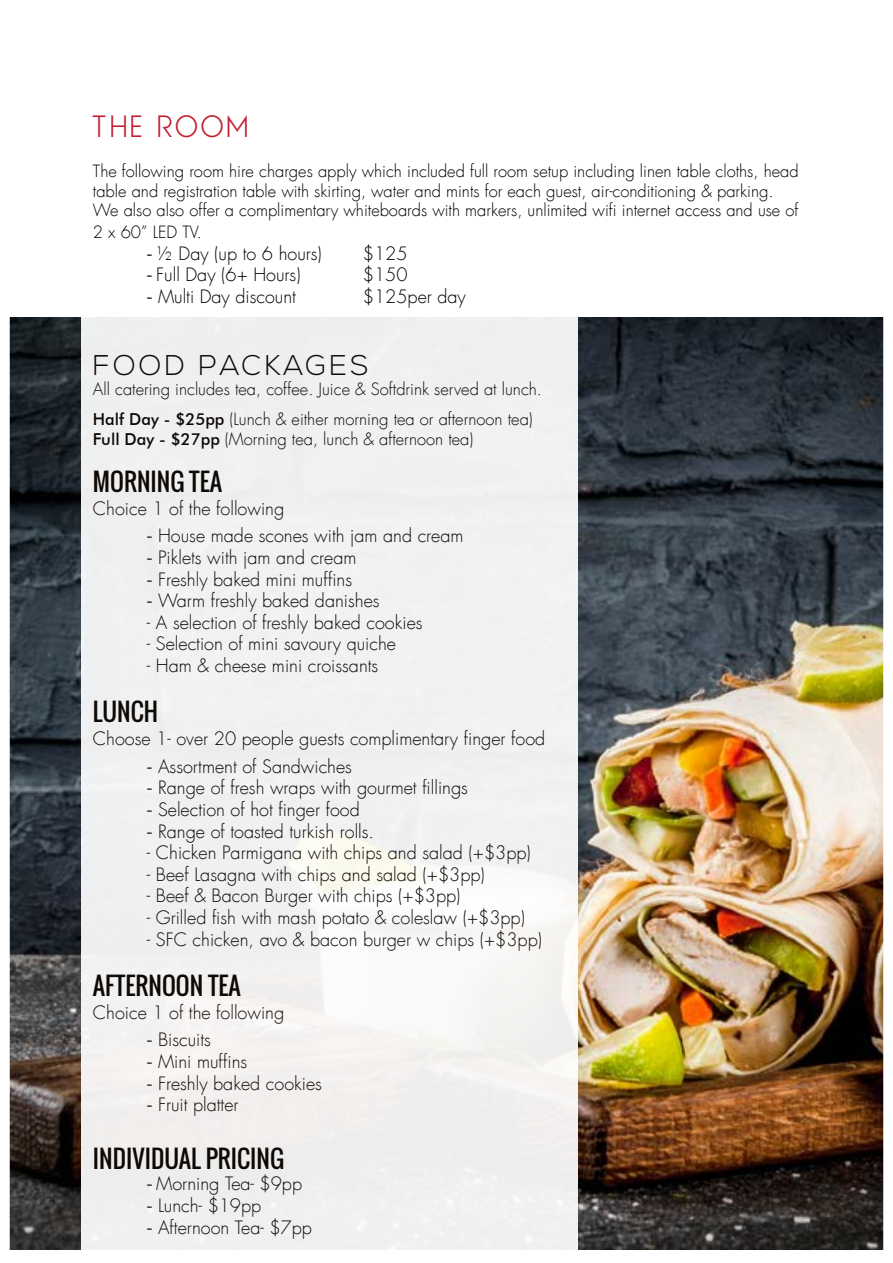
<style>
.page{position:relative;width:893px;height:1263px;background:#fff}
.page>*{position:absolute;margin:0;border:0;box-sizing:border-box;transform-origin:0 0}
.t1{font:300 28.5px "Nexa";letter-spacing:.1em;color:#0f0906}
.t2{font:300 28.5px "Kapital";letter-spacing:.1em;color:#c32032}
.t3{font:24px "Oswald";color:#0f0906}
.t4{font:300 18px "Futura LT";color:#0f0906}
.t5{font:300 18px "Futura LT";color:#000}
.t6{font:300 16.5px/19.8px "Futura LT";color:#000}
.t7{font:300 16.5px/30.6px "Futura LT";color:#0f0906}
.s1{font-family:"Myriad Pro";font-weight:400}
.s2{font-family:"Futura BT";font-weight:500}
</style>
<div class="page">
<img style="left:9px;top:317px;width:875px;height:933px">
<h1 class="t2" style="left:93px;top:109px;width:158px">THE ROOM</h1>
<p class="t6" style="left:93px;top:161px;width:707px">The following room hire charges apply which included full room setup including linen table cloths, head table and registration table with skirting, water and mints for each guest, air-conditioning &amp; parking.<br>We also also offer a complimentary whiteboards with markers, unlimited wifi internet access and use of</p>
<p class="t6" style="left:93px;top:223px;width:111px">2 x 60” LED TV.</p>
<p class="t5" style="left:147px;top:242px;width:176px"><span class="s1">-</span> ½ Day (up to 6 hours)</p>
<p class="t5" style="left:363px;top:242px;width:46px">$125</p>
<p class="t5" style="left:147px;top:264px;width:155px"><span class="s1">-</span> Full Day (6+ Hours)</p>
<p class="t5" style="left:363px;top:264px;width:46px">$150</p>
<p class="t5" style="left:147px;top:285px;width:151px"><span class="s1">-</span> Multi Day discount</p>
<p class="t5" style="left:363px;top:285px;width:104px">$125per day</p>
<h1 class="t1" style="left:93px;top:349px;width:277px">FOOD PACKAGES</h1>
<p class="t7" style="left:93px;top:374px;width:451px">All catering includes tea, coffee. Juice &amp; Softdrink served at lunch.<br><span class="s2">Half Day - $25pp</span> (Lunch &amp; either morning tea or afternoon tea)</p>
<p class="t7" style="left:93px;top:424px;width:382px"><span class="s2">Full Day - $27pp</span> (Morning tea, lunch &amp; afternoon tea)</p>
<h2 class="t3" style="left:93px;top:463px;width:131px">MORNING TEA</h2>
<p class="t4" style="left:93px;top:497px;width:193px">Choice 1 of the following</p>
<p class="t4" style="left:147px;top:525px;width:318px"><span class="s1">-</span> House made scones with jam and cream</p>
<p class="t4" style="left:147px;top:546px;width:211px"><span class="s1">-</span> Piklets with jam and cream</p>
<p class="t4" style="left:147px;top:568px;width:207px"><span class="s1">-</span> Freshly baked mini muffins</p>
<p class="t4" style="left:147px;top:590px;width:234px"><span class="s1">-</span> Warm freshly baked danishes</p>
<p class="t4" style="left:147px;top:611px;width:277px">- A selection of freshly baked cookies</p>
<p class="t4" style="left:147px;top:633px;width:251px">- Selection of mini savoury quiche</p>
<p class="t4" style="left:147px;top:654px;width:233px">- Ham &amp; cheese mini croissants</p>
<h2 class="t3" style="left:93px;top:694px;width:67px">LUNCH</h2>
<p class="t4" style="left:93px;top:728px;width:454px">Choose 1- over 20 people guests complimentary finger food</p>
<p class="t4" style="left:147px;top:755px;width:207px"><span class="s1">-</span> Assortment of Sandwiches</p>
<p class="t4" style="left:147px;top:777px;width:323px"><span class="s1">-</span> Range of fresh wraps with gourmet fillings</p>
<p class="t4" style="left:147px;top:798px;width:214px"><span class="s1">-</span> Selection of hot finger food</p>
<p class="t4" style="left:147px;top:820px;width:229px"><span class="s1">-</span> Range of toasted turkish rolls.</p>
<p class="t4" style="left:147px;top:842px;width:385px">- Chicken Parmigana with chips and salad (+$3pp)</p>
<p class="t4" style="left:147px;top:863px;width:339px">- Beef Lasagna with chips and salad (+$3pp)</p>
<p class="t4" style="left:147px;top:885px;width:315px">- Beef &amp; Bacon Burger with chips (+$3pp)</p>
<p class="t4" style="left:147px;top:906px;width:380px">- Grilled fish with mash potato &amp; coleslaw (+$3pp)</p>
<p class="t4" style="left:147px;top:928px;width:397px">- SFC chicken, avo &amp; bacon burger w chips (+$3pp)</p>
<h2 class="t3" style="left:93px;top:967px;width:150px">AFTERNOON TEA</h2>
<p class="t4" style="left:93px;top:1001px;width:193px">Choice 1 of the following</p>
<p class="t4" style="left:147px;top:1029px;width:66px"><span class="s1">-</span> Biscuits</p>
<p class="t4" style="left:147px;top:1050px;width:102px"><span class="s1">-</span> Mini muffins</p>
<p class="t4" style="left:147px;top:1072px;width:177px"><span class="s1">-</span> Freshly baked cookies</p>
<p class="t4" style="left:147px;top:1094px;width:93px"><span class="s1">-</span> Fruit platter</p>
<h2 class="t3" style="left:93px;top:1140px;width:193px">INDIVIDUAL PRICING</h2>
<p class="t4" style="left:147px;top:1173px;width:157px"><span class="s1">-</span> Morning Tea- $9pp</p>
<p class="t4" style="left:147px;top:1194px;width:116px"><span class="s1">-</span> Lunch- $19pp</p>
<p class="t4" style="left:147px;top:1216px;width:167px"><span class="s1">-</span> Afternoon Tea- $7pp</p>
</div>
